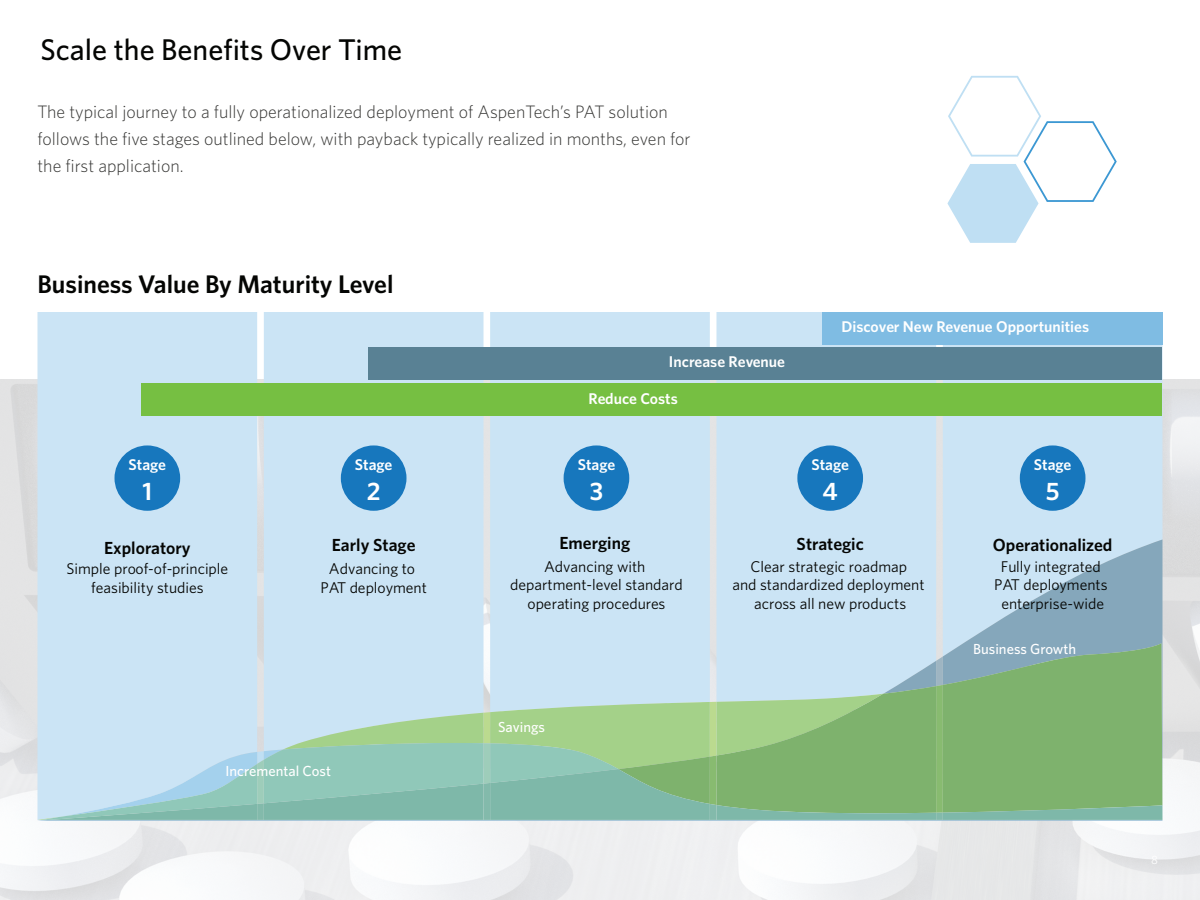
<style>
.page{position:relative;width:1200px;height:900px;background:#fff}
.page>*{position:absolute;margin:0;border:0;box-sizing:border-box;transform-origin:0 0}
.t1{font:500 30px "Whitney";color:#040503}
.t2{font:600 25.5px "Whitney";color:#040503}
.t3{font:600 25.35px "Whitney";color:#fff}
.t4{font:300 18px/27px "Whitney";color:#353533}
.t5{font:600 17.55px "Whitney";color:#040503}
.t6{font:15.6px/18.8px "Whitney";color:#040503;text-align:center}
.t7{font:600 15.6px "Whitney";color:#fff}
.t8{font:500 14.55px "Whitney";color:#fff}
.t9{font:12px "Whitney";color:#fff}
</style>
<div class="page">
<img style="left:0;top:380px;width:1200px;height:520px">
<svg style="left:947px;top:76px;width:170px;height:167px"></svg>
<div style="left:943px;top:344px;width:219px;height:195px;background:#cbe4f5"></div>
<div style="left:716px;top:312px;width:220px;height:331px;background:#cbe4f5"></div>
<div style="left:264px;top:312px;width:220px;height:331px;background:#cbe4f5"></div>
<div style="left:490px;top:312px;width:220px;height:331px;background:#cbe4f5"></div>
<div style="left:38px;top:312px;width:219px;height:331px;background:#cbe4f5"></div>
<svg style="left:943px;top:539px;width:219px;height:104px;background:#a8c5d8"></svg>
<svg style="left:37px;top:643px;width:1126px;height:178px;background:#a3cbb5"></svg>
<div style="left:141px;top:383px;width:1020px;height:33px;background:#76bf42"></div>
<div style="left:368px;top:348px;width:793px;height:32px;background:#598194"></div>
<div style="left:822px;top:312px;width:340px;height:32px;background:#7fbce3"></div>
<div style="left:797px;top:445px;width:66px;height:66px;background:#1777bd;border-radius:50%"></div>
<div style="left:341px;top:445px;width:66px;height:66px;background:#1777bd;border-radius:50%"></div>
<div style="left:1020px;top:445px;width:65px;height:66px;background:#1777bd;border-radius:50%"></div>
<div style="left:115px;top:445px;width:65px;height:66px;background:#1777bd;border-radius:50%"></div>
<div style="left:564px;top:445px;width:65px;height:66px;background:#1777bd;border-radius:50%"></div>
<h1 class="t1" style="left:40px;top:31px;width:363px">Scale the Benefits Over Time</h1>
<p class="t4" style="left:38px;top:98px;width:655px">The typical journey to a fully operationalized deployment of AspenTech’s PAT solution follows the five stages outlined below, with payback typically realized in months, even for the first application.</p>
<h2 class="t2" style="left:38px;top:269px;width:358px">Business Value By Maturity Level</h2>
<p class="t7" style="left:129px;top:455px;width:39px">Stage</p>
<h3 class="t3" style="left:142px;top:476px;width:11px">1</h3>
<p class="t7" style="left:355px;top:455px;width:39px">Stage</p>
<h3 class="t3" style="left:367px;top:476px;width:15px">2</h3>
<p class="t7" style="left:669px;top:352px;width:118px">Increase Revenue</p>
<p class="t7" style="left:588px;top:389px;width:91px">Reduce Costs</p>
<p class="t7" style="left:578px;top:455px;width:39px">Stage</p>
<h3 class="t3" style="left:590px;top:476px;width:15px">3</h3>
<p class="t7" style="left:841px;top:317px;width:249px">Discover New Revenue Opportunities</p>
<p class="t7" style="left:811px;top:455px;width:39px">Stage</p>
<h3 class="t3" style="left:823px;top:476px;width:17px">4</h3>
<p class="t7" style="left:1034px;top:455px;width:39px">Stage</p>
<h3 class="t3" style="left:1046px;top:476px;width:15px">5</h3>
<p class="t5" style="left:559px;top:533px;width:72px">Emerging</p>
<p class="t6" style="left:510px;top:557px;width:174px">Advancing with department-level standard operating procedures</p>
<p class="t5" style="left:332px;top:535px;width:85px">Early Stage</p>
<p class="t5" style="left:797px;top:534px;width:69px">Strategic</p>
<p class="t5" style="left:993px;top:535px;width:121px">Operationalized</p>
<p class="t5" style="left:104px;top:538px;width:88px">Exploratory</p>
<p class="t6" style="left:66px;top:559px;width:163px">Simple proof-of-principle feasibility studies</p>
<p class="t6" style="left:732px;top:557px;width:194px">Clear strategic roadmap<br>and standardized deployment across all new products</p>
<p class="t6" style="left:320px;top:559px;width:108px">Advancing to<br>PAT deployment</p>
<p class="t6" style="left:994px;top:557px;width:115px">Fully integrated<br>PAT deployments enterprise-wide</p>
<p class="t8" style="left:226px;top:762px;width:107px">Incremental Cost</p>
<p class="t8" style="left:498px;top:718px;width:48px">Savings</p>
<p class="t8" style="left:973px;top:640px;width:104px">Business Growth</p>
<p class="t9" style="left:1151px;top:853px;width:8px">8</p>
</div>
